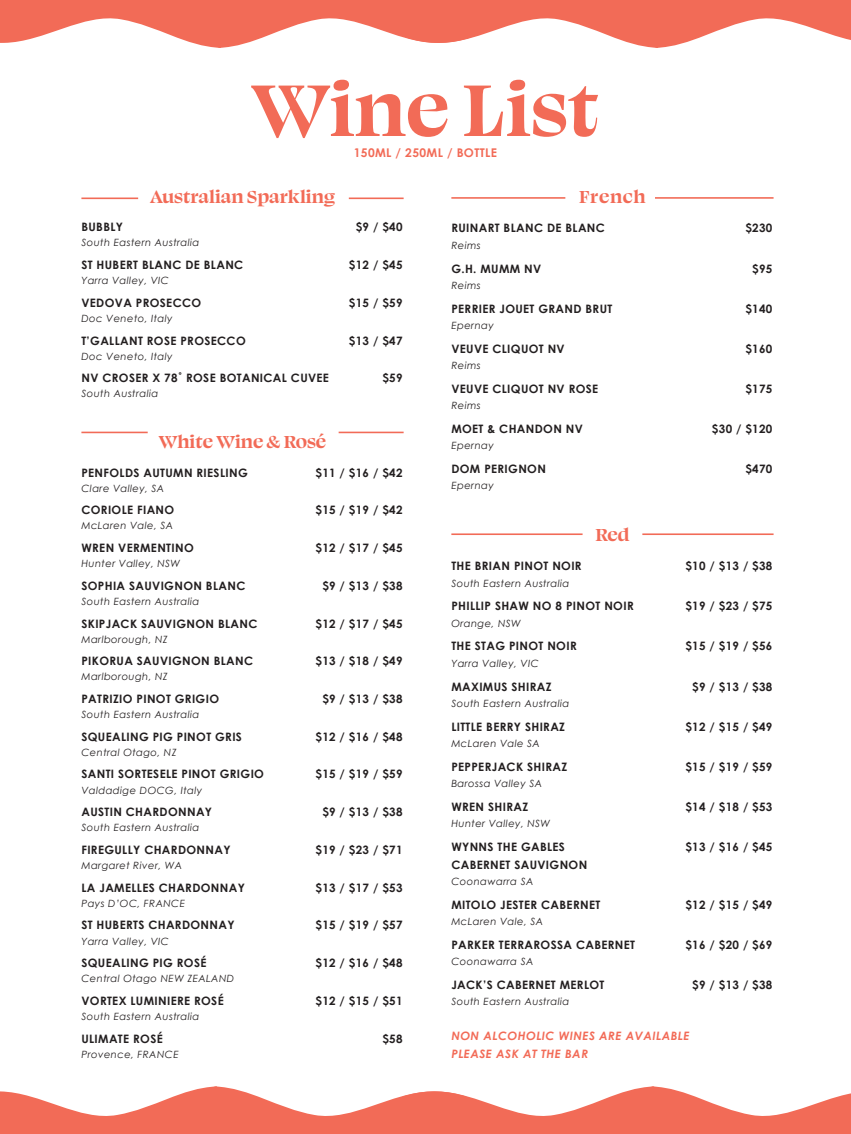
<style>
.page{position:relative;width:851px;height:1134px;background:#fff}
.page>*{position:absolute;margin:0;border:0;box-sizing:border-box;transform-origin:0 0}
.HEADINGS{font:700 84px "Swear Display";color:#f26b57}
.Wine_Head{font:700 20px "Swear Display";color:#f26b57}
.Wine_Entry{font:700 12px "Century Gothic";letter-spacing:.03em;color:#f26b57}
.Wine_Entry-2{font:700 11.6px "Century Gothic";letter-spacing:.03em;color:#231f20}
.Wine_Desc{font:italic 700 11.6px/18.2px "Century Gothic";letter-spacing:.04em;color:#f26b57}
.Wine_Desc-2{font:italic 10px "Century Gothic";letter-spacing:.04em;color:#231f20}
</style>
<div class="page">
<svg style="left:0;top:0;width:850px;height:48px"></svg>
<svg style="left:0;top:1086px;width:850px;height:48px"></svg>
<hr style="left:349px;top:197px;width:54px;height:2px;background:#f26b57">
<hr style="left:81px;top:197px;width:57px;height:2px;background:#f26b57">
<hr style="left:338px;top:432px;width:65px;height:1px;background:#f26b57">
<hr style="left:81px;top:432px;width:67px;height:1px;background:#f26b57">
<hr style="left:655px;top:197px;width:118px;height:2px;background:#f26b57">
<hr style="left:451px;top:197px;width:114px;height:2px;background:#f26b57">
<hr style="left:642px;top:533px;width:131px;height:2px;background:#f26b57">
<hr style="left:451px;top:533px;width:131px;height:2px;background:#f26b57">
<p class="HEADINGS" style="left:251px;top:55px;width:349px">Wine List</p>
<p class="Wine_Entry" style="left:354px;top:145px;width:145px">150ML / 250ML / BOTTLE</p>
<p class="Wine_Head" style="left:150px;top:184px;width:186px">Australian Sparkling</p>
<p class="Wine_Entry-2" style="left:81px;top:220px;width:43px">BUBBLY</p>
<p class="Wine_Entry-2" style="left:356px;top:220px;width:48px">$9 / $40</p>
<p class="Wine_Desc-2" style="left:81px;top:237px;width:119px">South Eastern Australia</p>
<p class="Wine_Entry-2" style="left:81px;top:258px;width:163px">ST HUBERT BLANC DE BLANC</p>
<p class="Wine_Entry-2" style="left:349px;top:258px;width:55px">$12 / $45</p>
<p class="Wine_Desc-2" style="left:81px;top:274px;width:89px">Yarra Valley, VIC</p>
<p class="Wine_Entry-2" style="left:81px;top:295px;width:121px">VEDOVA PROSECCO</p>
<p class="Wine_Entry-2" style="left:349px;top:295px;width:55px">$15 / $59</p>
<p class="Wine_Desc-2" style="left:81px;top:312px;width:93px">Doc Veneto, Italy</p>
<p class="Wine_Entry-2" style="left:81px;top:333px;width:166px">T’GALLANT ROSE PROSECCO</p>
<p class="Wine_Entry-2" style="left:349px;top:333px;width:55px">$13 / $47</p>
<p class="Wine_Desc-2" style="left:81px;top:350px;width:93px">Doc Veneto, Italy</p>
<p class="Wine_Entry-2" style="left:81px;top:371px;width:249px">NV CROSER X 78˚ ROSE BOTANICAL CUVEE</p>
<p class="Wine_Entry-2" style="left:382px;top:371px;width:22px">$59</p>
<p class="Wine_Desc-2" style="left:81px;top:388px;width:78px">South Australia</p>
<p class="Wine_Head" style="left:159px;top:429px;width:169px">White Wine &amp; Rosé</p>
<p class="Wine_Entry-2" style="left:81px;top:465px;width:168px">PENFOLDS AUTUMN RIESLING</p>
<p class="Wine_Entry-2" style="left:315px;top:465px;width:88px">$11 / $16 / $42</p>
<p class="Wine_Desc-2" style="left:81px;top:482px;width:84px">Clare Valley, SA</p>
<p class="Wine_Entry-2" style="left:81px;top:503px;width:94px">CORIOLE FIANO</p>
<p class="Wine_Entry-2" style="left:315px;top:503px;width:88px">$15 / $19 / $42</p>
<p class="Wine_Desc-2" style="left:81px;top:520px;width:93px">McLaren Vale, SA</p>
<p class="Wine_Entry-2" style="left:81px;top:540px;width:114px">WREN VERMENTINO</p>
<p class="Wine_Entry-2" style="left:315px;top:540px;width:88px">$12 / $17 / $45</p>
<p class="Wine_Desc-2" style="left:81px;top:557px;width:100px">Hunter Valley, NSW</p>
<p class="Wine_Entry-2" style="left:81px;top:578px;width:165px">SOPHIA SAUVIGNON BLANC</p>
<p class="Wine_Entry-2" style="left:322px;top:578px;width:82px">$9 / $13 / $38</p>
<p class="Wine_Desc-2" style="left:81px;top:595px;width:119px">South Eastern Australia</p>
<p class="Wine_Entry-2" style="left:81px;top:616px;width:177px">SKIPJACK SAUVIGNON BLANC</p>
<p class="Wine_Entry-2" style="left:315px;top:616px;width:88px">$12 / $17 / $45</p>
<p class="Wine_Desc-2" style="left:81px;top:633px;width:88px">Marlborough, NZ</p>
<p class="Wine_Entry-2" style="left:81px;top:654px;width:173px">PIKORUA SAUVIGNON BLANC</p>
<p class="Wine_Entry-2" style="left:315px;top:654px;width:88px">$13 / $18 / $49</p>
<p class="Wine_Desc-2" style="left:81px;top:671px;width:88px">Marlborough, NZ</p>
<p class="Wine_Entry-2" style="left:81px;top:691px;width:139px">PATRIZIO PINOT GRIGIO</p>
<p class="Wine_Entry-2" style="left:322px;top:691px;width:82px">$9 / $13 / $38</p>
<p class="Wine_Desc-2" style="left:81px;top:708px;width:119px">South Eastern Australia</p>
<p class="Wine_Entry-2" style="left:81px;top:729px;width:162px">SQUEALING PIG PINOT GRIS</p>
<p class="Wine_Entry-2" style="left:315px;top:729px;width:88px">$12 / $16 / $48</p>
<p class="Wine_Desc-2" style="left:81px;top:746px;width:97px">Central Otago, NZ</p>
<p class="Wine_Entry-2" style="left:81px;top:767px;width:184px">SANTI SORTESELE PINOT GRIGIO</p>
<p class="Wine_Entry-2" style="left:315px;top:767px;width:88px">$15 / $19 / $59</p>
<p class="Wine_Desc-2" style="left:81px;top:784px;width:122px">Valdadige DOCG, Italy</p>
<p class="Wine_Entry-2" style="left:81px;top:805px;width:132px">AUSTIN CHARDONNAY</p>
<p class="Wine_Entry-2" style="left:322px;top:805px;width:82px">$9 / $13 / $38</p>
<p class="Wine_Desc-2" style="left:81px;top:822px;width:119px">South Eastern Australia</p>
<p class="Wine_Entry-2" style="left:81px;top:842px;width:151px">FIREGULLY CHARDONNAY</p>
<p class="Wine_Entry-2" style="left:315px;top:842px;width:88px">$19 / $23 / $71</p>
<p class="Wine_Desc-2" style="left:81px;top:859px;width:102px">Margaret River, WA</p>
<p class="Wine_Entry-2" style="left:81px;top:880px;width:165px">LA JAMELLES CHARDONNAY</p>
<p class="Wine_Entry-2" style="left:315px;top:880px;width:88px">$13 / $17 / $53</p>
<p class="Wine_Desc-2" style="left:81px;top:897px;width:105px">Pays D’OC, FRANCE</p>
<p class="Wine_Entry-2" style="left:81px;top:918px;width:155px">ST HUBERTS CHARDONNAY</p>
<p class="Wine_Entry-2" style="left:315px;top:918px;width:88px">$15 / $19 / $57</p>
<p class="Wine_Desc-2" style="left:81px;top:935px;width:89px">Yarra Valley, VIC</p>
<p class="Wine_Entry-2" style="left:81px;top:956px;width:126px">SQUEALING PIG ROSÉ</p>
<p class="Wine_Entry-2" style="left:315px;top:956px;width:88px">$12 / $16 / $48</p>
<p class="Wine_Desc-2" style="left:81px;top:972px;width:154px">Central Otago NEW ZEALAND</p>
<p class="Wine_Entry-2" style="left:81px;top:993px;width:144px">VORTEX LUMINIERE ROSÉ</p>
<p class="Wine_Entry-2" style="left:315px;top:993px;width:88px">$12 / $15 / $51</p>
<p class="Wine_Desc-2" style="left:81px;top:1010px;width:119px">South Eastern Australia</p>
<p class="Wine_Entry-2" style="left:81px;top:1031px;width:83px">ULIMATE ROSÉ</p>
<p class="Wine_Entry-2" style="left:382px;top:1031px;width:22px">$58</p>
<p class="Wine_Desc-2" style="left:81px;top:1048px;width:99px">Provence, FRANCE</p>
<p class="Wine_Head" style="left:579px;top:184px;width:68px">French</p>
<p class="Wine_Entry-2" style="left:451px;top:221px;width:155px">RUINART BLANC DE BLANC</p>
<p class="Wine_Entry-2" style="left:745px;top:221px;width:29px">$230</p>
<p class="Wine_Desc-2" style="left:451px;top:239px;width:31px">Reims</p>
<p class="Wine_Entry-2" style="left:451px;top:261px;width:91px">G.H. MUMM NV</p>
<p class="Wine_Entry-2" style="left:752px;top:261px;width:22px">$95</p>
<p class="Wine_Desc-2" style="left:451px;top:279px;width:31px">Reims</p>
<p class="Wine_Entry-2" style="left:451px;top:301px;width:162px">PERRIER JOUET GRAND BRUT</p>
<p class="Wine_Entry-2" style="left:745px;top:301px;width:29px">$140</p>
<p class="Wine_Desc-2" style="left:451px;top:319px;width:44px">Epernay</p>
<p class="Wine_Entry-2" style="left:451px;top:341px;width:115px">VEUVE CLIQUOT NV</p>
<p class="Wine_Entry-2" style="left:745px;top:341px;width:29px">$160</p>
<p class="Wine_Desc-2" style="left:451px;top:359px;width:31px">Reims</p>
<p class="Wine_Entry-2" style="left:451px;top:381px;width:148px">VEUVE CLIQUOT NV ROSE</p>
<p class="Wine_Entry-2" style="left:745px;top:381px;width:29px">$175</p>
<p class="Wine_Desc-2" style="left:451px;top:399px;width:31px">Reims</p>
<p class="Wine_Entry-2" style="left:451px;top:421px;width:133px">MOET &amp; CHANDON NV</p>
<p class="Wine_Entry-2" style="left:711px;top:421px;width:62px">$30 / $120</p>
<p class="Wine_Desc-2" style="left:451px;top:439px;width:44px">Epernay</p>
<p class="Wine_Entry-2" style="left:451px;top:461px;width:96px">DOM PERIGNON</p>
<p class="Wine_Entry-2" style="left:745px;top:461px;width:29px">$470</p>
<p class="Wine_Desc-2" style="left:451px;top:479px;width:44px">Epernay</p>
<p class="Wine_Head" style="left:595px;top:521px;width:36px">Red</p>
<p class="Wine_Entry-2" style="left:451px;top:559px;width:132px">THE BRIAN PINOT NOIR</p>
<p class="Wine_Entry-2" style="left:685px;top:559px;width:88px">$10 / $13 / $38</p>
<p class="Wine_Desc-2" style="left:451px;top:577px;width:119px">South Eastern Australia</p>
<p class="Wine_Entry-2" style="left:451px;top:599px;width:184px">PHILLIP SHAW NO 8 PINOT NOIR</p>
<p class="Wine_Entry-2" style="left:685px;top:599px;width:88px">$19 / $23 / $75</p>
<p class="Wine_Desc-2" style="left:451px;top:617px;width:71px">Orange, NSW</p>
<p class="Wine_Entry-2" style="left:451px;top:639px;width:127px">THE STAG PINOT NOIR</p>
<p class="Wine_Entry-2" style="left:685px;top:639px;width:88px">$15 / $19 / $56</p>
<p class="Wine_Desc-2" style="left:451px;top:657px;width:89px">Yarra Valley, VIC</p>
<p class="Wine_Entry-2" style="left:451px;top:679px;width:102px">MAXIMUS SHIRAZ</p>
<p class="Wine_Entry-2" style="left:692px;top:679px;width:82px">$9 / $13 / $38</p>
<p class="Wine_Desc-2" style="left:451px;top:697px;width:119px">South Eastern Australia</p>
<p class="Wine_Entry-2" style="left:451px;top:719px;width:115px">LITTLE BERRY SHIRAZ</p>
<p class="Wine_Entry-2" style="left:685px;top:719px;width:88px">$12 / $15 / $49</p>
<p class="Wine_Desc-2" style="left:451px;top:737px;width:90px">McLaren Vale SA</p>
<p class="Wine_Entry-2" style="left:451px;top:759px;width:117px">PEPPERJACK SHIRAZ</p>
<p class="Wine_Entry-2" style="left:685px;top:759px;width:88px">$15 / $19 / $59</p>
<p class="Wine_Desc-2" style="left:451px;top:777px;width:92px">Barossa Valley SA</p>
<p class="Wine_Entry-2" style="left:451px;top:799px;width:78px">WREN SHIRAZ</p>
<p class="Wine_Entry-2" style="left:685px;top:799px;width:88px">$14 / $18 / $53</p>
<p class="Wine_Desc-2" style="left:451px;top:817px;width:100px">Hunter Valley, NSW</p>
<p class="Wine_Entry-2" style="left:451px;top:839px;width:115px">WYNNS THE GABLES</p>
<p class="Wine_Entry-2" style="left:685px;top:839px;width:88px">$13 / $16 / $45</p>
<p class="Wine_Entry-2" style="left:451px;top:857px;width:137px">CABERNET SAUVIGNON</p>
<p class="Wine_Desc-2" style="left:451px;top:875px;width:84px">Coonawarra SA</p>
<p class="Wine_Entry-2" style="left:451px;top:897px;width:150px">MITOLO JESTER CABERNET</p>
<p class="Wine_Entry-2" style="left:685px;top:897px;width:88px">$12 / $15 / $49</p>
<p class="Wine_Desc-2" style="left:451px;top:915px;width:93px">McLaren Vale, SA</p>
<p class="Wine_Entry-2" style="left:451px;top:937px;width:185px">PARKER TERRAROSSA CABERNET</p>
<p class="Wine_Entry-2" style="left:685px;top:937px;width:88px">$16 / $20 / $69</p>
<p class="Wine_Desc-2" style="left:451px;top:955px;width:84px">Coonawarra SA</p>
<p class="Wine_Entry-2" style="left:451px;top:977px;width:155px">JACK’S CABERNET MERLOT</p>
<p class="Wine_Entry-2" style="left:692px;top:977px;width:82px">$9 / $13 / $38</p>
<p class="Wine_Desc-2" style="left:451px;top:995px;width:119px">South Eastern Australia</p>
<p class="Wine_Desc" style="left:451px;top:1026px;width:240px">NON ALCOHOLIC WINES ARE AVAILABLE<br>PLEASE ASK AT THE BAR</p>
</div>
